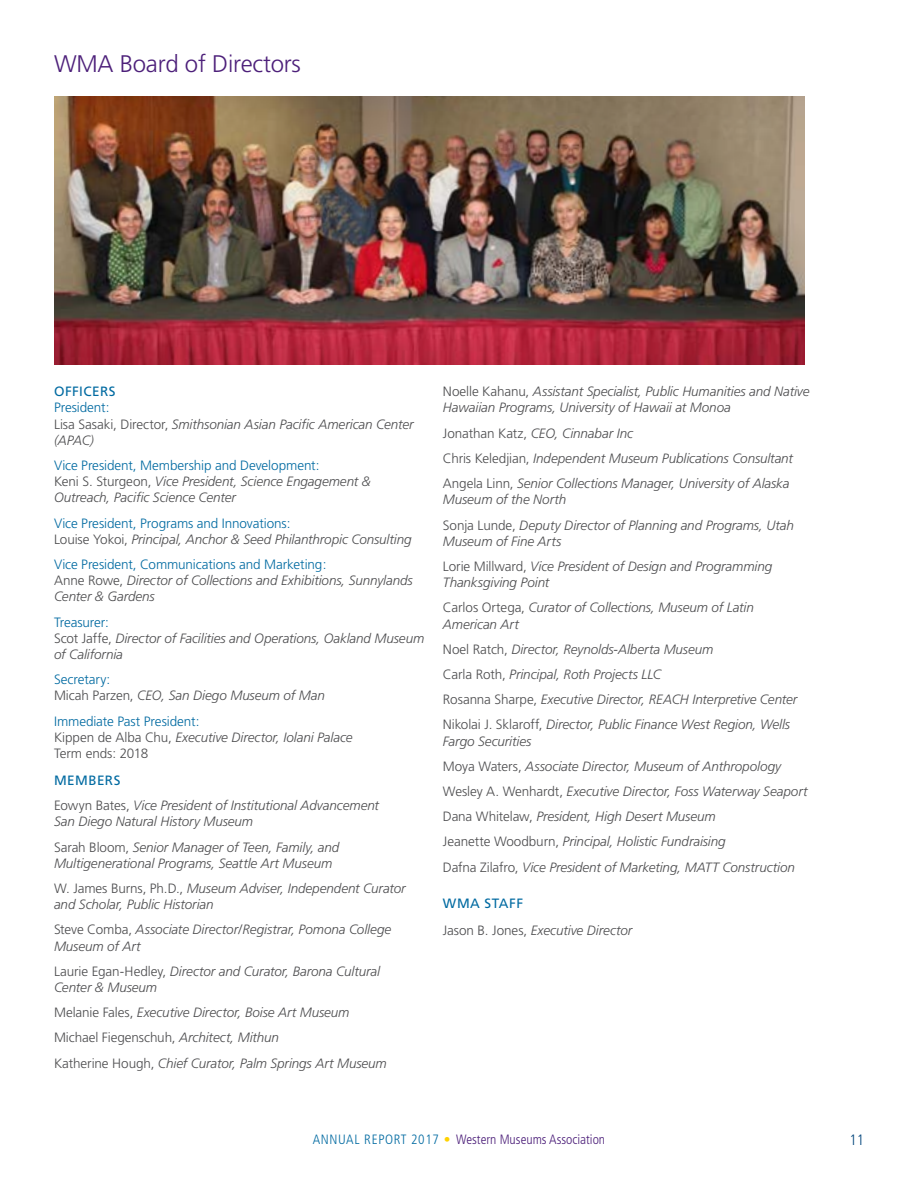
<style>
.page{position:relative;width:918px;height:1188px;background:#fff}
.page>*{position:absolute;margin:0;border:0;box-sizing:border-box;transform-origin:0 0}
.t1{font:300 24px "Frutiger";letter-spacing:-.01em;color:#4d207a}
.t2{font:300 condensed 15px "Frutiger";color:#06487d}
.t3{font:italic 300 13.5px/25.2px "Frutiger";letter-spacing:-.01em;color:#4d4d4f}
.t4{font:300 condensed 13.5px "Frutiger";color:#4d207a}
.t5{font:13.5px "Frutiger";letter-spacing:.035em;color:#006aa1}
.s1{font-style:normal;color:#006aa1}
.s2{font-style:normal}
.s3{font-weight:400;font-style:normal;color:#006aa1}
.s4{color:#006aa1}
.s5{color:#ffd200}
</style>
<div class="page">
<img style="left:54px;top:96px;width:750px;height:268px">
<h1 class="t1" style="left:54px;top:50px;width:248px">WMA Board of Directors</h1>
<p class="t5" style="left:54px;top:384px;width:63px">OFFICERS</p>
<p class="t3" style="left:54px;top:400px;width:361px;line-height:16.2px"><span class="s1">President:<br></span><span class="s2">Lisa Sasaki, Director,</span> Smithsonian Asian Pacific American Center (APAC)</p>
<p class="t3" style="left:54px;top:457px;width:318px;line-height:16.2px"><span class="s1">Vice President, Membership and Development:<br></span><span class="s2">Keni S. Sturgeon,</span> Vice President, Science Engagement &amp;<br>Outreach, Pacific Science Center</p>
<p class="t3" style="left:54px;top:515px;width:359px;line-height:16.2px"><span class="s1">Vice President, Programs and Innovations:<br></span><span class="s2">Louise Yokoi,</span> Principal, Anchor &amp; Seed Philanthropic Consulting</p>
<p class="t3" style="left:54px;top:556px;width:360px;line-height:16.2px"><span class="s1">Vice President, Communications and Marketing:<br></span><span class="s2">Anne Rowe,</span> Director of Collections and Exhibitions, Sunnylands<br>Center &amp; Gardens</p>
<p class="t3" style="left:54px;top:614px;width:372px;line-height:16.2px"><span class="s1">Treasurer:<br></span><span class="s2">Scot Jaffe,</span> Director of Facilities and Operations, Oakland Museum of California</p>
<p class="t3" style="left:54px;top:672px;width:272px;line-height:16.2px"><span class="s1">Secretary:<br></span><span class="s2">Micah Parzen,</span> CEO, San Diego Museum of Man</p>
<p class="t3" style="left:54px;top:713px;width:300px;line-height:16.2px"><span class="s1">Immediate Past President:<br></span><span class="s2">Kippen de Alba Chu,</span> Executive Director, Iolani Palace<br><span class="s2">Term ends: 2018</span></p>
<p class="t3" style="left:54px;top:768px;width:327px"><span class="s3">MEMBERS<br></span><span class="s2">Eowyn Bates,</span> Vice President of Institutional Advancement</p>
<p class="t3" style="left:54px;top:809px;width:287px">San Diego Natural History Museum<br><span class="s2">Sarah Bloom,</span> Senior Manager of Teen, Family, and</p>
<p class="t3" style="left:54px;top:851px;width:353px">Multigenerational Programs, Seattle Art Museum<br><span class="s2">W. James Burns, Ph.D.,</span> Museum Adviser, Independent Curator</p>
<p class="t3" style="left:54px;top:892px;width:339px">and Scholar, Public Historian<br><span class="s2">Steve Comba,</span> Associate Director/Registrar, Pomona College</p>
<p class="t3" style="left:54px;top:934px;width:328px">Museum of Art<br><span class="s2">Laurie Egan-Hedley,</span> Director and Curator, Barona Cultural</p>
<p class="t3" style="left:54px;top:975px;width:334px">Center &amp; Museum<br><span class="s2">Melanie Fales,</span> Executive Director, Boise Art Museum <span class="s2">Michael Fiegenschuh,</span> Architect, Mithun<br><span class="s2">Katherine Hough,</span> Chief Curator, Palm Springs Art Museum</p>
<p class="t3" style="left:443px;top:384px;width:368px;line-height:16.2px"><span class="s2">Noelle Kahanu,</span> Assistant Specialist, Public Humanities and Native<br>Hawaiian Programs, University of Hawaii at Monoa</p>
<p class="t3" style="left:443px;top:421px;width:352px"><span class="s2">Jonathan Katz,</span> CEO, Cinnabar Inc<br><span class="s2">Chris Keledjian,</span> Independent Museum Publications Consultant<br><span class="s2">Angela Linn,</span> Senior Collections Manager, University of Alaska</p>
<p class="t3" style="left:443px;top:487px;width:353px">Museum of the North<br><span class="s2">Sonja Lunde,</span> Deputy Director of Planning and Programs, Utah</p>
<p class="t3" style="left:443px;top:529px;width:331px">Museum of Fine Arts<br><span class="s2">Lorie Millward,</span> Vice President of Design and Programming</p>
<p class="t3" style="left:443px;top:570px;width:313px">Thanksgiving Point<br><span class="s2">Carlos Ortega,</span> Curator of Collections, Museum of Latin</p>
<p class="t3" style="left:443px;top:611px;width:356px">American Art<br><span class="s2">Noel Ratch,</span> Director, Reynolds-Alberta Museum<br><span class="s2">Carla Roth,</span> Principal, Roth Projects LLC<br><span class="s2">Rosanna Sharpe,</span> Executive Director, REACH Interpretive Center <span class="s2">Nikolai J. Sklaroff,</span> Director, Public Finance West Region, Wells</p>
<p class="t3" style="left:443px;top:728px;width:366px">Fargo Securities<br><span class="s2">Moya Waters,</span> Associate Director, Museum of Anthropology <span class="s2">Wesley A. Wenhardt,</span> Executive Director, Foss Waterway Seaport <span class="s2">Dana Whitelaw,</span> President, High Desert Museum<br><span class="s2">Jeanette Woodburn,</span> Principal, Holistic Fundraising<br><span class="s2">Dafna Zilafro,</span> Vice President of Marketing, MATT Construction</p>
<p class="t3" style="left:443px;top:890px;width:191px;line-height:27px"><span class="s3">WMA STAFF<br></span><span class="s2">Jason B. Jones,</span> Executive Director</p>
<p class="t4" style="left:313px;top:1132px;width:294px"><span class="s4">ANNUAL REPORT 2017</span> <span class="s5">•</span> Western Museums Association</p>
<p class="t2" style="left:850px;top:1132px;width:16px">11</p>
</div>
